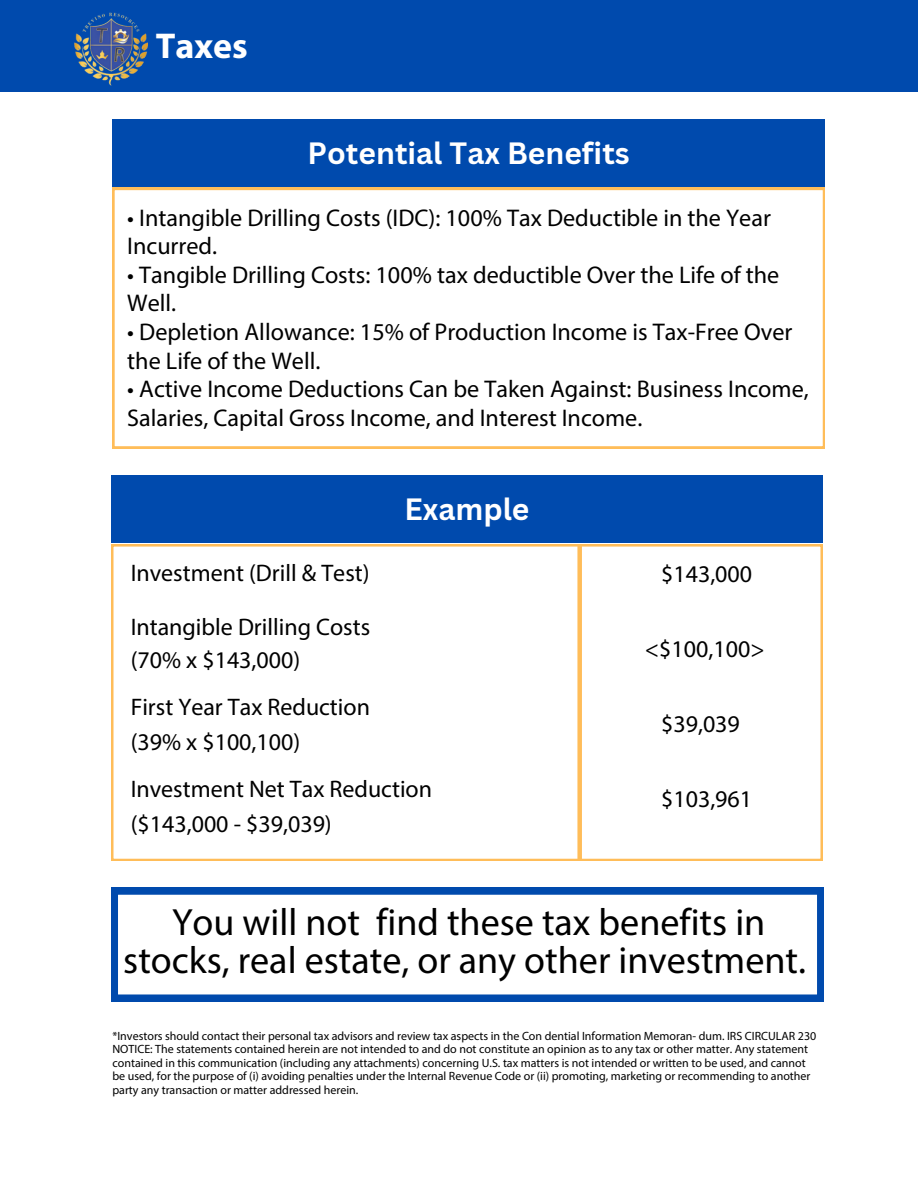
<style>
.page{position:relative;width:918px;height:1188px;background:#fff}
.page>*{position:absolute;margin:0;border:0;box-sizing:border-box;transform-origin:0 0}
.t1{font:38.1px/38.1px "Myriad Pro";color:#000;text-align:center}
.t2{font:700 36px "Myriad Pro";color:#fff}
.t3{font:700 30px "Canva Sans";color:#fff}
.t4{font:24.15px/28.5px "Myriad Pro";color:#000}
.t5{font:24px/34.8px "Myriad Pro";color:#000}
.t6{font:12px/13.5px "Myriad Pro";color:#000}
</style>
<div class="page">
<div style="left:0;top:0;width:918px;height:92px;background:#004aad"></div>
<div style="left:112px;top:119px;width:713px;height:68px;background:#004aad"></div>
<svg style="left:112px;top:188px;width:713px;height:260px"></svg>
<div style="left:111px;top:475px;width:712px;height:68px;background:#004aad"></div>
<svg style="left:111px;top:544px;width:711px;height:316px"></svg>
<div style="left:577px;top:546px;width:5px;height:313px;background:#ffbd59"></div>
<svg style="left:111px;top:888px;width:712px;height:113px"></svg>
<img style="left:75px;top:12px;width:73px;height:73px">
<p class="t2" style="left:156px;top:31px;width:94px">Taxes</p>
<h1 class="t3" style="left:308px;top:132px;width:324px">Potential Tax Benefits</h1>
<h3 class="t4" style="left:127px;top:206px;width:645px">• Intangible Drilling Costs (IDC): 100% Tax Deductible in the Year<br>Incurred.</h3>
<h3 class="t4" style="left:127px;top:263px;width:654px">• Tangible Drilling Costs: 100% tax deductible Over the Life of the<br>Well.</h3>
<h3 class="t4" style="left:127px;top:320px;width:667px">• Depletion Allowance: 15% of Production Income is Tax-Free Over the Life of the Well.</h3>
<h3 class="t4" style="left:127px;top:377px;width:683px">• Active Income Deductions Can be Taken Against: Business Income,<br>Salaries, Capital Gross Income, and Interest Income.</h3>
<h4 class="t3" style="left:404px;top:488px;width:127px">Example</h4>
<h3 class="t5" style="left:131px;top:558px;width:240px">Investment (Drill &amp; Test)</h3>
<h3 class="t5" style="left:131px;top:613px;width:241px;line-height:32.7px">Intangible Drilling Costs (70% x $143,000)</h3>
<h4 class="t5" style="left:131px;top:692px;width:241px">First Year Tax Reduction (39% x $100,100)</h4>
<h4 class="t5" style="left:131px;top:774px;width:303px">Investment Net Tax Reduction ($143,000 - $39,039)</h4>
<h4 class="t5" style="left:661px;top:558px;width:93px">$143,000</h4>
<h4 class="t5" style="left:645px;top:633px;width:121px">&lt;$100,100&gt;</h4>
<h4 class="t5" style="left:661px;top:708px;width:80px">$39,039</h4>
<h4 class="t5" style="left:661px;top:783px;width:93px">$103,961</h4>
<h2 class="t1" style="left:123px;top:907px;width:684px">You will not find these tax benefits in stocks, real estate, or any other investment.</h2>
<h4 class="t6" style="left:112px;top:1030px;width:705px">*Investors should contact their personal tax advisors and review tax aspects in the Con dential Information Memoran- dum. IRS CIRCULAR 230<br>NOTICE: The statements contained herein are not intended to and do not constitute an opinion as to any tax or other matter. Any statement contained in this communication (including any attachments) concerning U.S. tax matters is not intended or written to be used, and cannot be used, for the purpose of (i) avoiding penalties under the Internal Revenue Code or (ii) promoting, marketing or recommending to another party any transaction or matter addressed herein.</h4>
</div>
